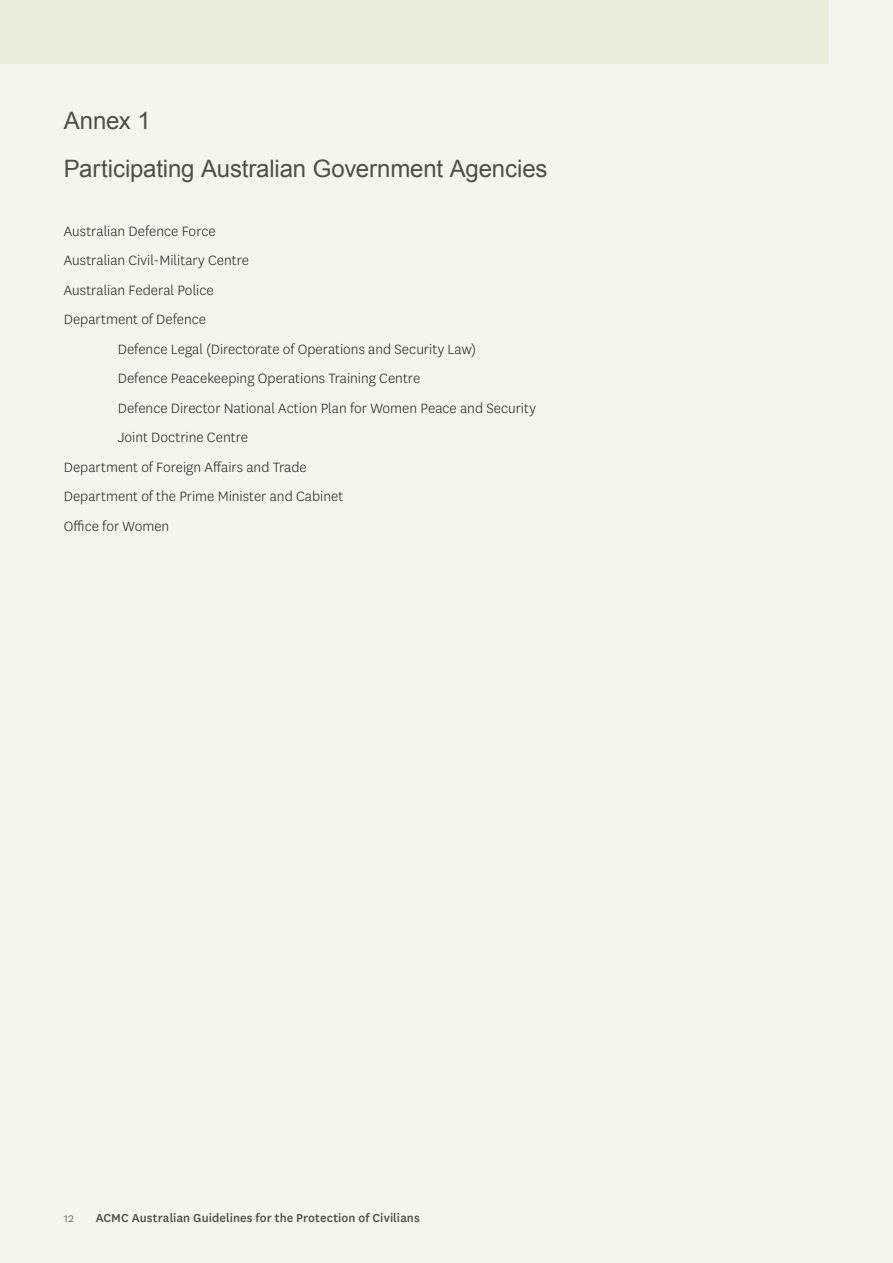
<style>
.page{position:relative;width:893px;height:1263px;background:#f4f5ed}
.page>*{position:absolute;margin:0;border:0;box-sizing:border-box;transform-origin:0 0}
.t1{font:24px/48.3px "Arial";letter-spacing:-.005em;color:#4c5049}
.t2{font:300 15.75px/29.5px "National";color:#231f20}
.t3{font:500 13.5px "National";letter-spacing:.01em;color:#4c5049}
.t4{font:300 13.5px "National";color:#4c5049}
</style>
<div class="page">
<div style="left:0;top:0;width:828px;height:64px;background:#ececdc"></div>
<h1 class="t1" style="left:64px;top:96px;width:485px">Annex 1<br>Participating Australian Government Agencies</h1>
<p class="t2" style="left:64px;top:216px;width:187px">Australian Defence Force<br>Australian Civil-Military Centre<br>Australian Federal Police<br>Department of Defence</p>
<p class="t2" style="left:118px;top:334px;width:360px">Defence Legal (Directorate of Operations and Security Law)</p>
<p class="t2" style="left:118px;top:363px;width:304px">Defence Peacekeeping Operations Training Centre</p>
<p class="t2" style="left:118px;top:393px;width:420px">Defence Director National Action Plan for Women Peace and Security</p>
<p class="t2" style="left:118px;top:422px;width:132px">Joint Doctrine Centre</p>
<p class="t2" style="left:64px;top:452px;width:244px">Department of Foreign Affairs and Trade</p>
<p class="t2" style="left:64px;top:481px;width:281px">Department of the Prime Minister and Cabinet</p>
<p class="t2" style="left:64px;top:511px;width:107px">Office for Women</p>
<p class="t4" style="left:64px;top:1209px;width:12px">12</p>
<p class="t3" style="left:150px;top:1209px;width:290px">Australian Guidelines for the Pro ecti n of C vilians</p>
<p class="t3" style="left:96px;top:1209px;width:326px">ACMC Australian Guidelines for the Protection of Civilians</p>
</div>
